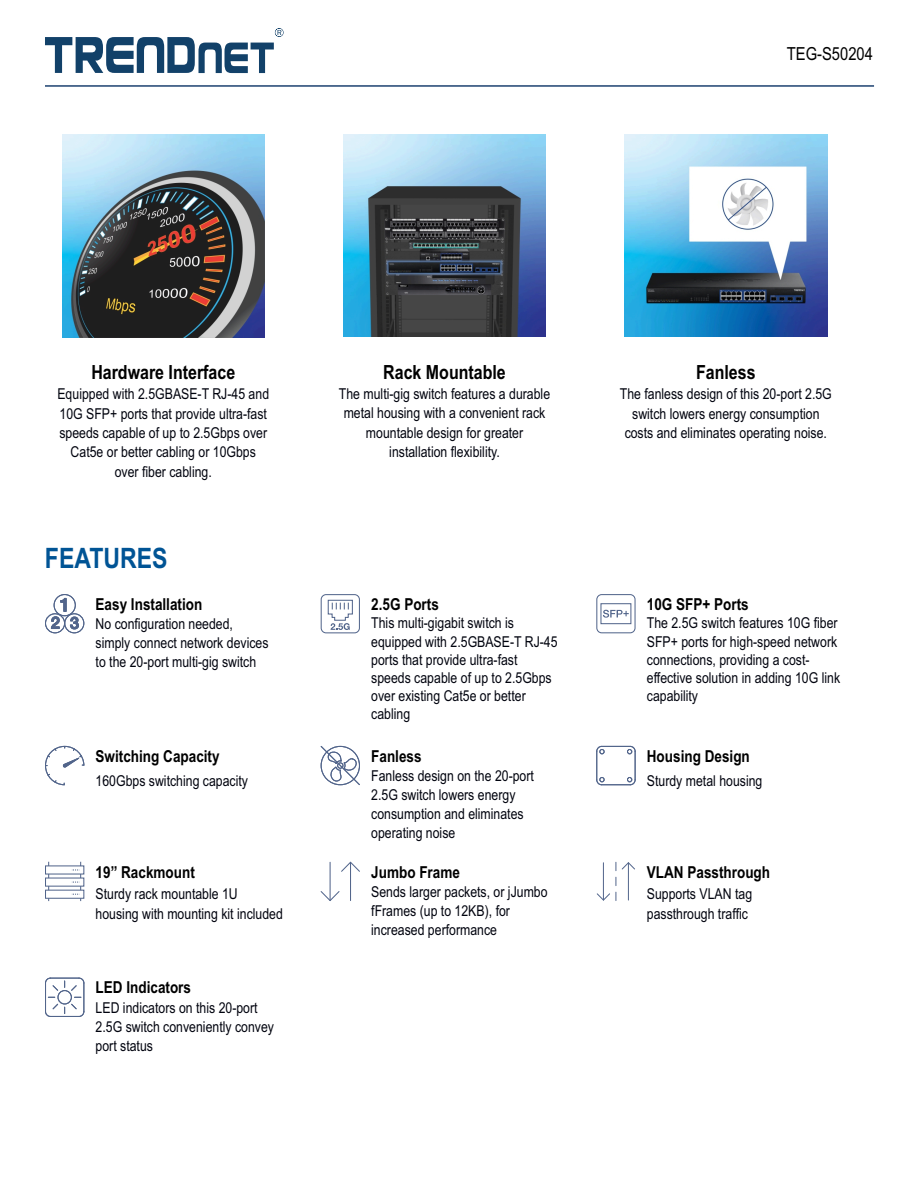
<style>
.page{position:relative;width:918px;height:1188px;background:#fff}
.page>*{position:absolute;margin:0;border:0;box-sizing:border-box;transform-origin:0 0}
.t1{font:700 28.2px "Arial Narrow";color:#005495}
.t2{font:700 19.5px "Arial Narrow";color:#000}
.t3{font:18px "Arial Narrow";color:#000}
.t4{font:700 16.5px "Arial Narrow";color:#000}
.t5{font:15px/19.4px "Arial Narrow";color:#00030e}
</style>
<div class="page">
<img style="left:62px;top:134px;width:203px;height:203px">
<img style="left:343px;top:134px;width:203px;height:203px">
<img style="left:625px;top:134px;width:202px;height:203px">
<svg style="left:45px;top:28px;width:239px;height:45px"></svg>
<hr style="left:45px;top:85px;width:829px;height:2px;background:#32537d">
<div style="left:54px;top:594px;width:22px;height:22px;border:1px solid #52658b;border-radius:50%"></div>
<div style="left:45px;top:613px;width:20px;height:20px;border:1px solid #52658b;border-radius:50%"></div>
<div style="left:64px;top:613px;width:20px;height:20px;border:1px solid #52658b;border-radius:50%"></div>
<svg style="left:61px;top:598px;width:5px;height:13px"></svg>
<svg style="left:51px;top:617px;width:8px;height:12px"></svg>
<svg style="left:70px;top:617px;width:9px;height:12px"></svg>
<div style="left:321px;top:594px;width:39px;height:39px;border:1px solid #52658b;border-radius:5px"></div>
<svg style="left:327px;top:599px;width:26px;height:31px"></svg>
<div style="left:596px;top:594px;width:40px;height:39px;border:1px solid #52658b;border-radius:5px"></div>
<svg style="left:603px;top:610px;width:26px;height:8px"></svg>
<div style="left:600px;top:603px;width:31px;height:21px;border:1px solid #52658b"></div>
<svg style="left:45px;top:745px;width:40px;height:41px"></svg>
<svg style="left:320px;top:745px;width:40px;height:41px"></svg>
<svg style="left:596px;top:745px;width:40px;height:41px"></svg>
<div style="left:45px;top:878px;width:39px;height:9px;border:1px solid #52658b"></div>
<div style="left:45px;top:890px;width:39px;height:9px;border:1px solid #52658b"></div>
<svg style="left:72px;top:862px;width:9px;height:39px"></svg>
<hr style="left:330px;top:862px;width:1px;height:38px;background:#52658b">
<svg style="left:320px;top:890px;width:20px;height:11px"></svg>
<hr style="left:350px;top:863px;width:1px;height:38px;background:#52658b">
<svg style="left:341px;top:861px;width:19px;height:11px"></svg>
<hr style="left:603px;top:863px;width:1px;height:37px;background:#52658b">
<hr style="left:628px;top:863px;width:1px;height:37px;background:#52658b">
<svg style="left:615px;top:861px;width:20px;height:10px"></svg>
<svg style="left:596px;top:892px;width:20px;height:9px"></svg>
<svg style="left:45px;top:977px;width:40px;height:40px"></svg>
<p class="t3" style="left:787px;top:47px;width:88px">TEG-S50204</p>
<h2 class="t2" style="left:91px;top:365px;width:145px">Hardware Interface</h2>
<p class="t5" style="left:57px;top:386px;width:213px;text-align:center">Equipped with 2.5GBASE-T RJ-45 and<br>10G SFP+ ports that provide ultra-fast speeds capable of up to 2.5Gbps over<br>Cat5e or better cabling or 10Gbps over fiber cabling.</p>
<h1 class="t1" style="left:45px;top:547px;width:124px">FEATURES</h1>
<p class="t4" style="left:96px;top:598px;width:108px">Easy Installation</p>
<p class="t5" style="left:96px;top:616px;width:174px;line-height:18.9px">No configuration needed, simply connect network devices to the 20-port multi-gig switch</p>
<p class="t4" style="left:96px;top:750px;width:126px">Switching Capacity</p>
<p class="t5" style="left:96px;top:772px;width:154px">160Gbps switching capacity</p>
<p class="t4" style="left:96px;top:866px;width:101px">19” Rackmount</p>
<p class="t5" style="left:96px;top:884px;width:189px;line-height:20.7px">Sturdy rack mountable 1U housing with mounting kit included</p>
<p class="t4" style="left:96px;top:981px;width:97px">LED Indicators</p>
<p class="t5" style="left:96px;top:999px;width:180px;line-height:18.9px">LED indicators on this 20-port<br>2.5G switch conveniently convey port status</p>
<h2 class="t2" style="left:383px;top:364px;width:124px">Rack Mountable</h2>
<p class="t5" style="left:339px;top:386px;width:213px;text-align:center">The multi-gig switch features a durable metal housing with a convenient rack mountable design for greater installation flexibility.</p>
<p class="t4" style="left:371px;top:598px;width:69px">2.5G Ports</p>
<p class="t5" style="left:371px;top:615px;width:188px;line-height:18.1px">This multi-gigabit switch is equipped with 2.5GBASE-T RJ-45 ports that provide ultra-fast speeds capable of up to 2.5Gbps over existing Cat5e or better cabling</p>
<p class="t4" style="left:371px;top:750px;width:52px">Fanless</p>
<p class="t5" style="left:371px;top:768px;width:164px;line-height:18.9px">Fanless design on the 20-port<br>2.5G switch lowers energy consumption and eliminates operating noise</p>
<p class="t4" style="left:371px;top:866px;width:90px">Jumbo Frame</p>
<p class="t5" style="left:371px;top:884px;width:178px;line-height:18.9px">Sends larger packets, or jJumbo fFrames (up to 12KB), for increased performance</p>
<h2 class="t2" style="left:696px;top:364px;width:61px">Fanless</h2>
<p class="t5" style="left:620px;top:386px;width:213px;text-align:center">The fanless design of this 20-port 2.5G switch lowers energy consumption costs and eliminates operating noise.</p>
<p class="t4" style="left:647px;top:598px;width:103px">10G SFP+ Ports</p>
<p class="t5" style="left:647px;top:615px;width:195px;line-height:18.1px">The 2.5G switch features 10G fiber<br>SFP+ ports for high-speed network connections, providing a cost&shy;effective solution in adding 10G link capability</p>
<p class="t4" style="left:647px;top:750px;width:104px">Housing Design</p>
<p class="t5" style="left:647px;top:772px;width:117px">Sturdy metal housing</p>
<p class="t4" style="left:647px;top:866px;width:125px">VLAN Passthrough</p>
<p class="t5" style="left:647px;top:884px;width:107px;line-height:20.7px">Supports VLAN tag passthrough traffic</p>
</div>
